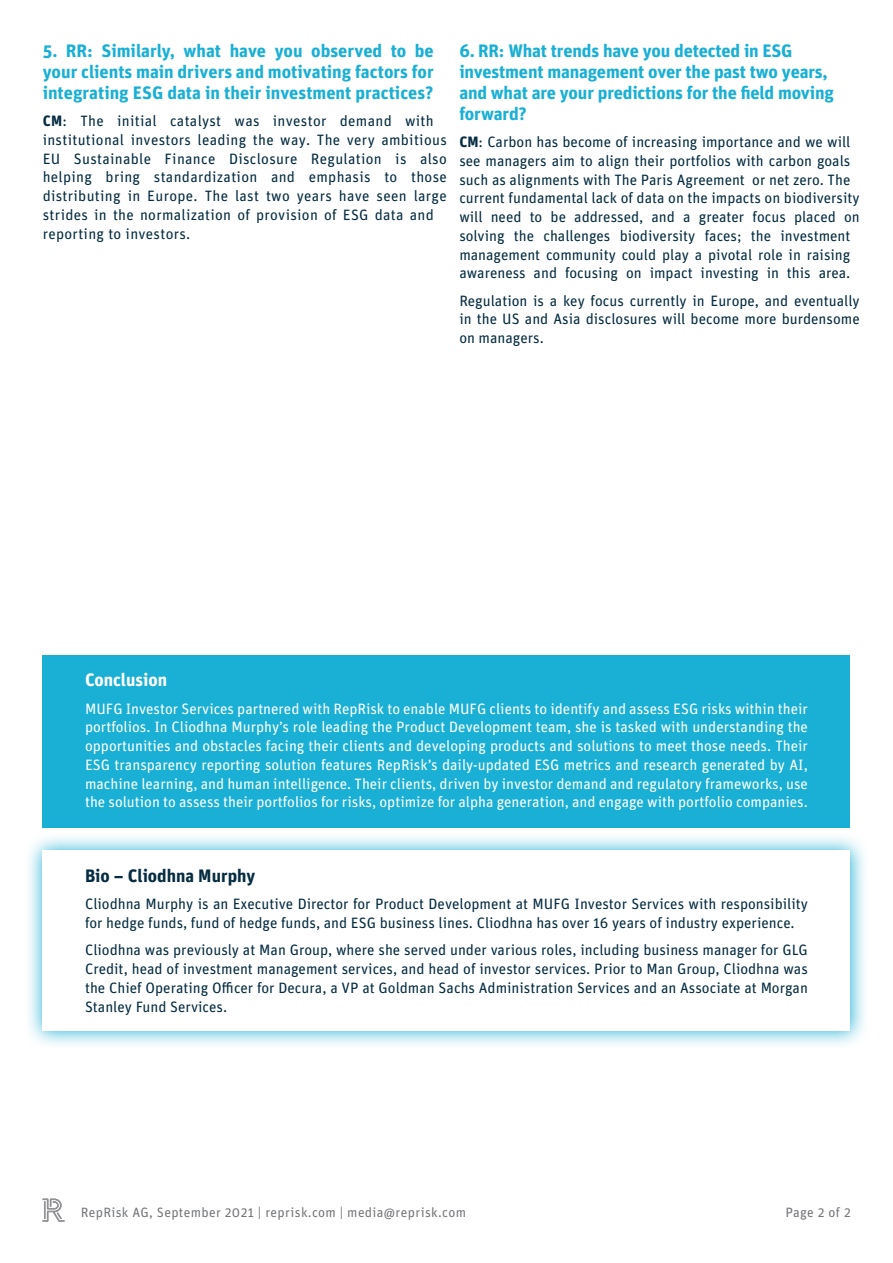
<style>
.page{position:relative;width:893px;height:1263px;background:#fff}
.page>*{position:absolute;margin:0;border:0;box-sizing:border-box;transform-origin:0 0}
.t1{font:700 18px/21px "Unit OT";letter-spacing:-.01em;color:#1aafd5;text-align:justify}
.t2{font:700 18px "Unit OT";color:#052c41}
.t3{font:700 18px "Unit OT";color:#fff}
.t4{font:15px/18.8px "Unit OT";color:#052c41}
.t5{font:15px/18.8px "Unit OT";color:#fff;text-align:justify}
.t6{font:15px/18.8px "Unit OT";letter-spacing:.02em;color:#052c41}
.t7{font:13.5px "Unit OT";letter-spacing:.025em;color:#75767a}
.s1{font-weight:700}
</style>
<div class="page">
<svg style="left:43px;top:1198px;width:22px;height:24px"></svg>
<div style="left:43px;top:655px;width:807px;height:173px;background:#1aafd5"></div>
<svg style="left:29px;top:837px;width:836px;height:208px"></svg>
<div style="left:43px;top:851px;width:807px;height:180px;background:#fff"></div>
<p class="t1" style="left:43px;top:40px;width:393px">5. RR: Similarly, what have you observed to be your clients main drivers and motivating factors for integrating ESG data in their investment practices?</p>
<p class="t6" style="left:43px;top:111px;width:406px"><span class="s1">CM</span>: The initial catalyst was investor demand with institutional investors leading the way. The very ambitious EU Sustainable Finance Disclosure Regulation is also helping bring standardization and emphasis to those distributing in Europe. The last two years have seen large strides in the normalization of provision of ESG data and reporting to investors.</p>
<p class="t1" style="left:459px;top:40px;width:376px;text-align:left">6. RR: What trends have you detected in ESG investment management over the past two years, and what are your predictions for the field moving forward?</p>
<p class="t4" style="left:459px;top:132px;width:402px"><span class="s1">CM</span>: Carbon has become of increasing importance and we will see managers aim to align their portfolios with carbon goals such as alignments with The Paris Agreement or net zero. The current fundamental lack of data on the impacts on biodiversity will need to be addressed, and a greater focus placed on solving the challenges biodiversity faces; the investment management community could play a pivotal role in raising awareness and focusing on impact investing in this area.</p>
<p class="t4" style="left:459px;top:291px;width:402px;text-align:justify">Regulation is a key focus currently in Europe, and eventually in the US and Asia disclosures will become more burdensome on managers.</p>
<p class="t3" style="left:85px;top:668px;width:84px">Conclusion</p>
<p class="t5" style="left:85px;top:699px;width:724px">MUFG Investor Services partnered with RepRisk to enable MUFG clients to identify and assess ESG risks within their portfolios. In Cliodhna Murphy’s role leading the Product Development team, she is tasked with understanding the opportunities and obstacles facing their clients and developing products and solutions to meet those needs. Their ESG transparency reporting solution features RepRisk’s daily-updated ESG metrics and research generated by AI, machine learning, and human intelligence. Their clients, driven by investor demand and regulatory frameworks, use the solution to assess their portfolios for risks, optimize for alpha generation, and engage with portfolio companies.</p>
<p class="t2" style="left:85px;top:864px;width:172px">Bio – Cliodhna Murphy</p>
<p class="t4" style="left:85px;top:895px;width:724px">Cliodhna Murphy is an Executive Director for Product Development at MUFG Investor Services with responsibility for hedge funds, fund of hedge funds, and ESG business lines. Cliodhna has over 16 years of industry experience.</p>
<p class="t4" style="left:85px;top:941px;width:724px;text-align:justify">Cliodhna was previously at Man Group, where she served under various roles, including business manager for GLG Credit, head of investment management services, and head of investor services. Prior to Man Group, Cliodhna was the Chief Operating Officer for Decura, a VP at Goldman Sachs Administration Services and an Associate at Morgan Stanley Fund Services.</p>
<p class="t7" style="left:81px;top:1203px;width:387px">RepRisk AG, September 2021 | reprisk.com | media@reprisk.com</p>
<p class="t7" style="left:785px;top:1204px;width:67px">Page 2 of 2</p>
</div>
